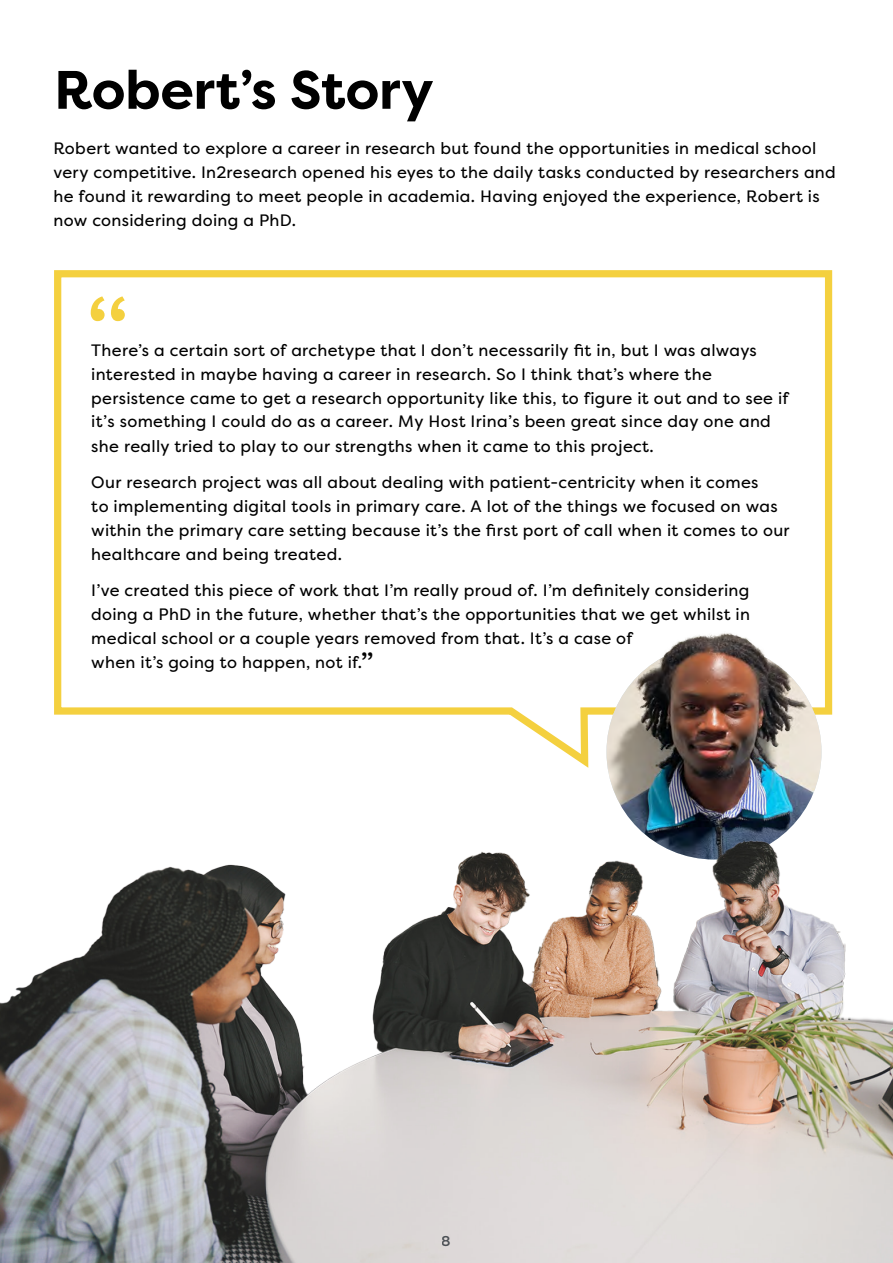
<style>
.page{position:relative;width:893px;height:1263px;background:#fff}
.page>*{position:absolute;margin:0;border:0;box-sizing:border-box;transform-origin:0 0}
.t1{font:500 90px "Filson Pro";color:#f4d03f}
.t2{font:700 54px "Filson Pro";letter-spacing:-.005em;color:#000}
.t3{font:16.5px/24px "Filson Pro";letter-spacing:.02em;color:#000}
.t4{font:500 14.25px "Filson Pro";color:#282f35}
.s1{font-size:30px}
</style>
<div class="page">
<svg style="left:54px;top:270px;width:779px;height:403px"></svg>
<img style="left:624px;top:618px;width:185px;height:55px">
<img style="left:0;top:673px;width:893px;height:590px">
<h2 class="t2" style="left:54px;top:56px;width:381px">Robert’s Story</h2>
<p class="t3" style="left:53px;top:136px;width:784px">Robert wanted to explore a career in research but found the opportunities in medical school very competitive. In2research opened his eyes to the daily tasks conducted by researchers and he found it rewarding to meet people in academia. Having enjoyed the experience, Robert is now considering doing a PhD.</p>
<h1 class="t1" style="left:87px;top:267px;width:44px">“</h1>
<p class="t3" style="left:91px;top:338px;width:699px">There’s a certain sort of archetype that I don’t necessarily fit in, but I was always interested in maybe having a career in research. So I think that’s where the persistence came to get a research opportunity like this, to figure it out and to see if it’s something I could do as a career. My Host Irina’s been great since day one and she really tried to play to our strengths when it came to this project.</p>
<p class="t3" style="left:91px;top:470px;width:700px">Our research project was all about dealing with patient-centricity when it comes<br>to implementing digital tools in primary care. A lot of the things we focused on was within the primary care setting because it’s the first port of call when it comes to our healthcare and being treated.</p>
<p class="t3" style="left:91px;top:578px;width:660px">I’ve created this piece of work that I’m really proud of. I’m definitely considering doing a PhD in the future, whether that’s the opportunities that we get whilst in medical school or a couple years removed from that. It’s a case of<br>when it’s going to happen, not if.<span class="s1">”</span></p>
<p class="t4" style="left:442px;top:1231px;width:11px">8</p>
</div>
